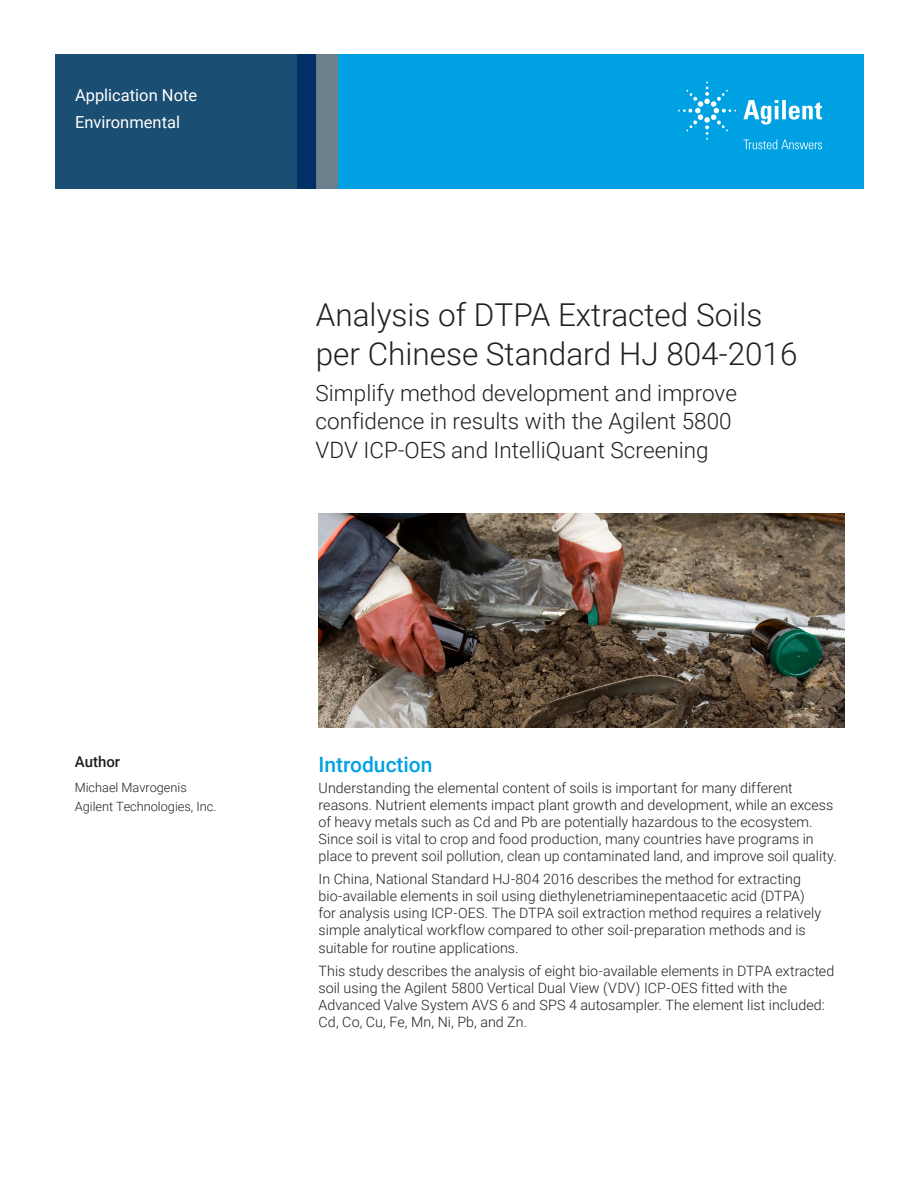
<style>
.page{position:relative;width:918px;height:1188px;background:#fff}
.page>*{position:absolute;margin:0;border:0;box-sizing:border-box;transform-origin:0 0}
.DATA_headline{font:300 31.5px/39px "Roboto";color:#231f20}
.DATA_subhead_large_b{font:300 22.5px/28.5px "Roboto";color:#231f20}
.DATA_subhead_large_b-2{font:500 21px "Roboto";color:#00a1e3}
.DATA_header{font:16.5px/27px "Roboto";color:#fff}
.DATA_author_title{font:500 15px "Roboto";color:#231f20}
.DATA_text_black{font:300 14.25px/17.1px "Roboto";letter-spacing:.005em;color:#231f20}
.DATA_author_name___i{font:300 12.75px/18.8px "Roboto";color:#231f20}
</style>
<div class="page">
<div style="left:297px;top:54px;width:567px;height:135px;background:#00a1e3"></div>
<svg style="left:55px;top:54px;width:261px;height:135px;background:#184b71"></svg>
<div style="left:316px;top:54px;width:22px;height:135px;background:#6b808c"></div>
<img style="left:318px;top:513px;width:526px;height:215px">
<svg style="left:743px;top:100px;width:79px;height:25px"></svg>
<svg style="left:678px;top:82px;width:58px;height:58px"></svg>
<svg style="left:744px;top:140px;width:78px;height:9px"></svg>
<p class="DATA_header" style="left:75px;top:81px;width:124px">Application Note<br>Environmental</p>
<p class="DATA_headline" style="left:316px;top:294px;width:483px">Analysis of DTPA Extracted Soils per Chinese Standard HJ 804-2016</p>
<p class="DATA_subhead_large_b" style="left:316px;top:378px;width:423px">Simplify method development and improve confidence in results with the Agilent 5800<br>VDV ICP-OES and IntelliQuant Screening</p>
<p class="DATA_author_title" style="left:75px;top:751px;width:47px">Author</p>
<p class="DATA_author_name___i" style="left:75px;top:778px;width:143px">Michael Mavrogenis<br>Agilent Technologies, Inc.</p>
<p class="DATA_subhead_large_b-2" style="left:319px;top:750px;width:116px">Introduction</p>
<p class="DATA_text_black" style="left:319px;top:778px;width:520px">Understanding the elemental content of soils is important for many different reasons. Nutrient elements impact plant growth and development, while an excess of heavy metals such as Cd and Pb are potentially hazardous to the ecosystem.<br>Since soil is vital to crop and food production, many countries have programs in place to prevent soil pollution, clean up contaminated land, and improve soil quality.</p>
<p class="DATA_text_black" style="left:319px;top:870px;width:504px">In China, National Standard HJ-804 2016 describes the method for extracting bio-available elements in soil using diethylenetriaminepentaacetic acid (DTPA) for analysis using ICP-OES. The DTPA soil extraction method requires a relatively simple analytical workflow compared to other soil-preparation methods and is suitable for routine applications.</p>
<p class="DATA_text_black" style="left:319px;top:961px;width:517px">This study describes the analysis of eight bio-available elements in DTPA extracted soil using the Agilent 5800 Vertical Dual View (VDV) ICP-OES fitted with the Advanced Valve System AVS 6 and SPS 4 autosampler. The element list included:<br>Cd, Co, Cu, Fe, Mn, Ni, Pb, and Zn.</p>
</div>
